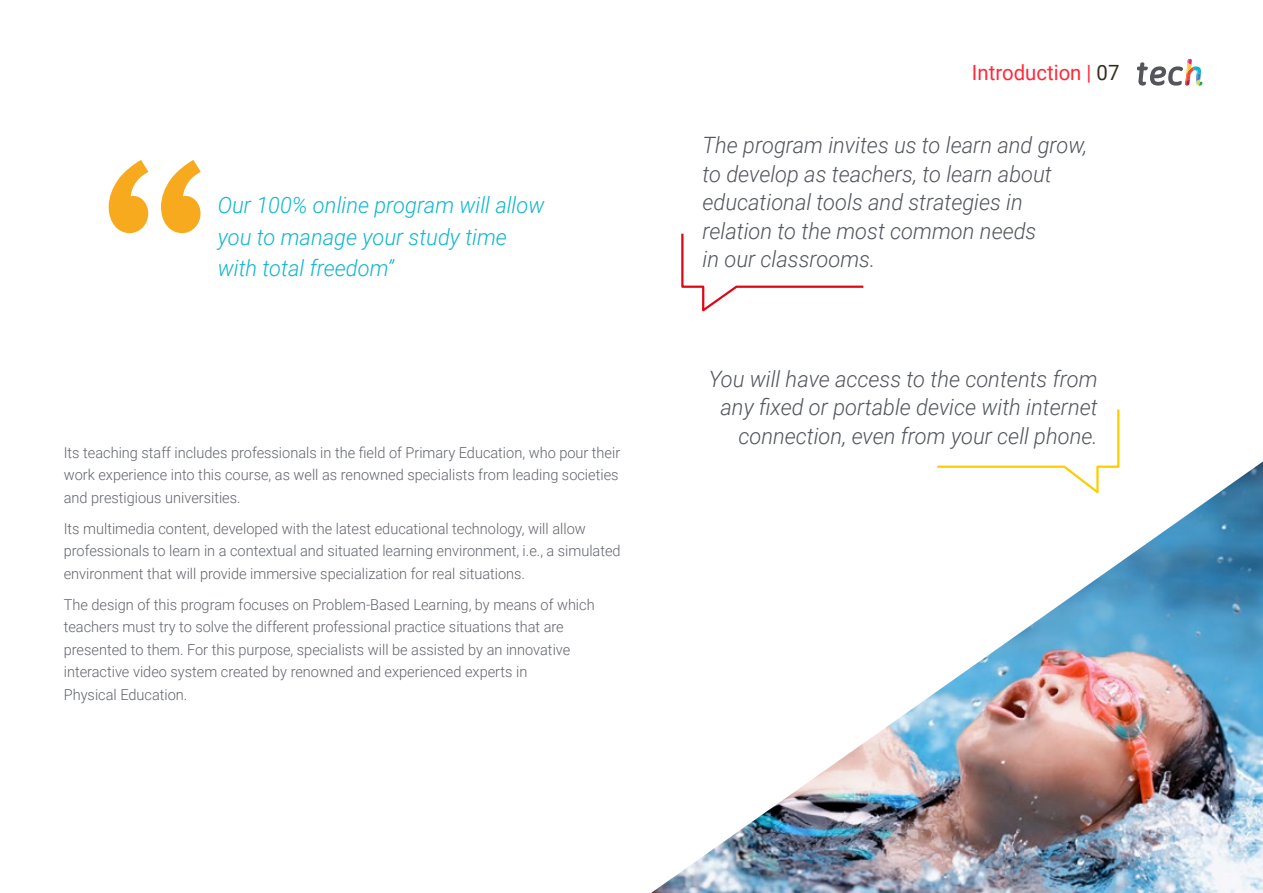
<style>
.page{position:relative;width:1263px;height:893px;background:#fff}
.page>*{position:absolute;margin:0;border:0;box-sizing:border-box;transform-origin:0 0}
.t1{font:italic 300 22.5px/28.5px "Roboto";color:#52555b;text-align:right}
.t2{font:italic 300 22.5px/31.5px "Roboto";color:#0fb6cf}
.t3{font:21px "Roboto";color:#ff293a}
.t4{font:300 15px/22.5px "Roboto";color:#61646a}
.s1{color:#312e20}
</style>
<div class="page">
<svg style="left:109px;top:160px;width:92px;height:73px"></svg>
<img style="left:651px;top:461px;width:612px;height:432px">
<svg style="left:935px;top:409px;width:185px;height:88px"></svg>
<svg style="left:681px;top:233px;width:183px;height:79px"></svg>
<svg style="left:1137px;top:59px;width:65px;height:27px"></svg>
<h1 class="t2" style="left:218px;top:189px;width:328px">Our 100% online program will allow you to manage your study time with total freedom”</h1>
<p class="t4" style="left:64px;top:441px;width:558px;text-align:justify">Its teaching staff includes professionals in the field of Primary Education, who pour their work experience into this course, as well as renowned specialists from leading societies and prestigious universities.</p>
<p class="t4" style="left:64px;top:517px;width:558px">Its multimedia content, developed with the latest educational technology, will allow professionals to learn in a contextual and situated learning environment, i.e., a simulated environment that will provide immersive specialization for real situations.</p>
<p class="t4" style="left:64px;top:593px;width:532px">The design of this program focuses on Problem-Based Learning, by means of which teachers must try to solve the different professional practice situations that are presented to them. For this purpose, specialists will be assisted by an innovative interactive video system created by renowned and experienced experts in<br>Physical Education.</p>
<h2 class="t3" style="left:972px;top:57px;width:149px">Introduction | <span class="s1">07</span></h2>
<h1 class="t1" style="left:702px;top:130px;width:386px;text-align:left">The program invites us to learn and grow, to develop as teachers, to learn about educational tools and strategies in relation to the most common needs<br>in our classrooms.</h1>
<h1 class="t1" style="left:709px;top:364px;width:390px">You will have access to the contents from any fixed or portable device with internet connection, even from your cell phone.</h1>
</div>
